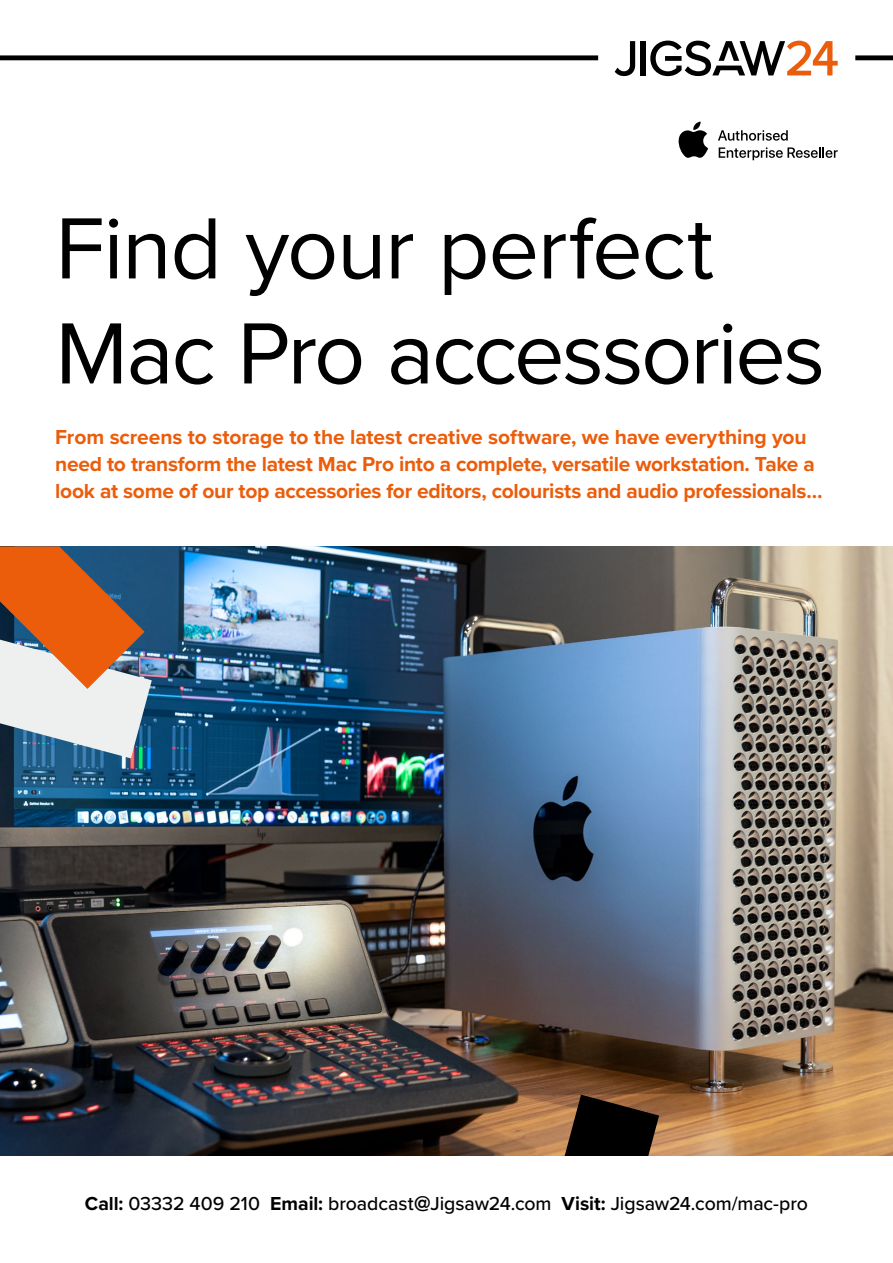
<style>
.page{position:relative;width:893px;height:1263px;background:#fff}
.page>*{position:absolute;margin:0;border:0;box-sizing:border-box;transform-origin:0 0}
.t1{font:90px/105px "Proxima Nova";letter-spacing:-.025em;color:#000}
.t2{font:700 21px/27px "Proxima Nova";letter-spacing:-.015em;color:#eb5d0b}
.t3{font:500 19.5px "Proxima Nova";color:#000}
.s1{font-weight:700}
.s2{font-family:"Futura"}
</style>
<div class="page">
<img style="left:0;top:546px;width:893px;height:610px">
<svg style="left:561px;top:1095px;width:98px;height:61px;background:#322216"></svg>
<svg style="left:0;top:546px;width:152px;height:212px;background:#b38e7b"></svg>
<svg style="left:615px;top:41px;width:20px;height:35px"></svg>
<div style="left:641px;top:41px;width:5px;height:34px;background:#000"></div>
<svg style="left:650px;top:41px;width:188px;height:35px"></svg>
<div style="left:0;top:55px;width:598px;height:5px;background:#000"></div>
<div style="left:855px;top:55px;width:38px;height:5px;background:#000"></div>
<svg style="left:679px;top:122px;width:29px;height:36px"></svg>
<svg style="left:718px;top:130px;width:70px;height:11px"></svg>
<svg style="left:719px;top:147px;width:119px;height:13px"></svg>
<h1 class="t1" style="left:55px;top:192px;width:771px">Find your perfect<br>Mac Pro accessories</h1>
<p class="t2" style="left:55px;top:423px;width:769px">From screens to storage to the latest creative software, we have everything you need to transform the latest Mac Pro into a complete, versatile workstation. Take a look at some of our top accessories for editors, colourists and audio professionals…</p>
<p class="t3" style="left:85px;top:1189px;width:725px"><span class="s1">Call:</span> 03332 409 210 <span class="s1">Email:</span> broadcast<span class="s2">@</span>Jigsaw24.com <span class="s1">Visit:</span> Jigsaw24.com/mac-pro</p>
</div>
